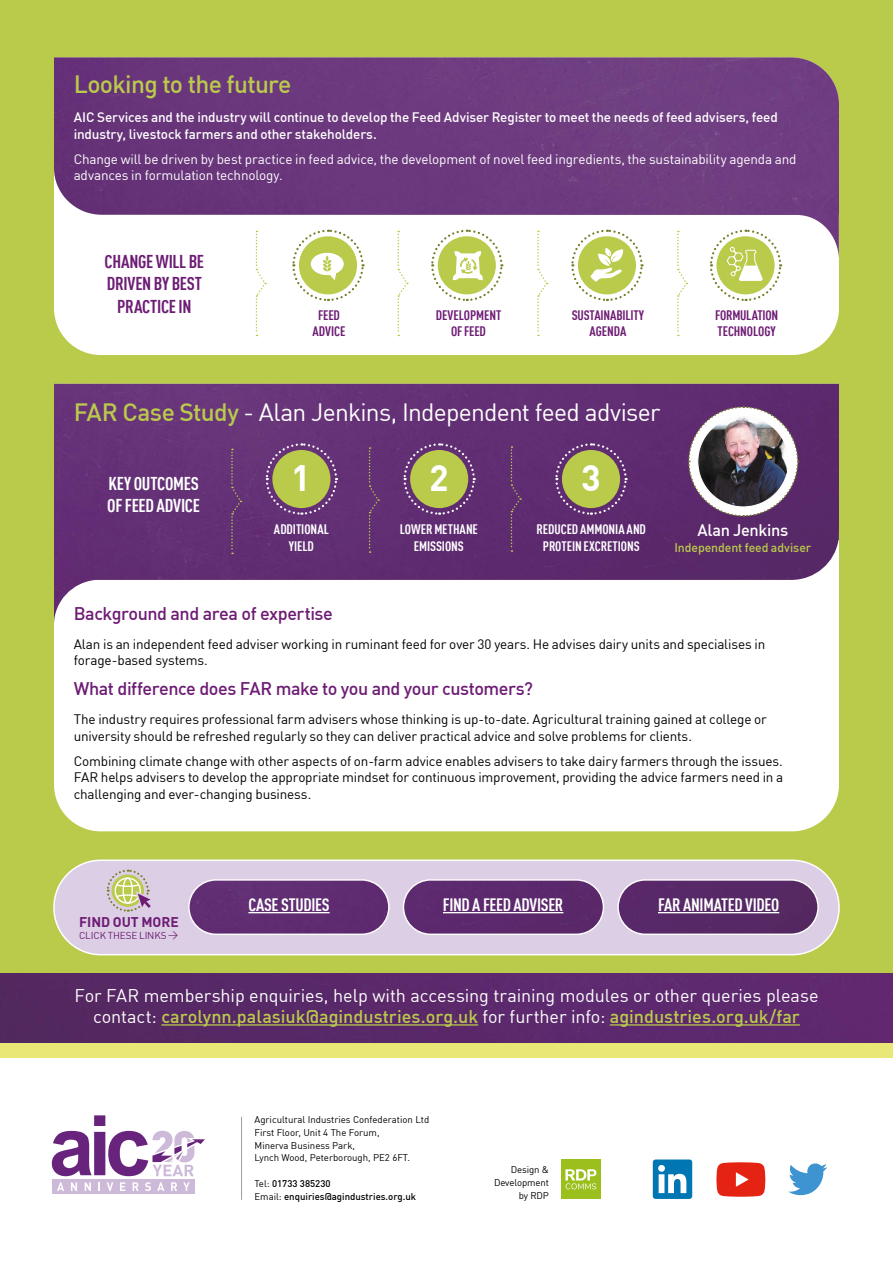
<style>
.page{position:relative;width:893px;height:1263px;background:#fff}
.page>*{position:absolute;margin:0;border:0;box-sizing:border-box;transform-origin:0 0}
.t1{font:700 36px "DINOT";color:#fff}
.t2{font:24.6px "DINOT";letter-spacing:-.03em;color:#fff}
.t3{font:500 24.6px "DINOT";letter-spacing:-.03em;color:#baca4b}
.t4{font:700 condensed 18.15px/22.2px "DINOT";letter-spacing:-.02em;color:#6d1c74;text-align:center}
.t5{font:700 condensed 18.15px/22.2px "DINOT";letter-spacing:-.015em;color:#fff}
.t6{font:18px/21px "DINOT";letter-spacing:-.005em;color:#fff;text-align:center}
.t7{font:500 18px "DINOT";letter-spacing:-.025em;color:#6d1c74}
.t8{font:700 condensed 17.55px "DINOT";letter-spacing:-.02em;color:#fff}
.t9{font:500 16.35px "DINOT";letter-spacing:-.02em;color:#fff}
.t10{font:700 13.8px "DINOT";letter-spacing:-.005em;color:#6d1c74}
.t11{font:13.5px/16.5px "DINOT";letter-spacing:-.015em;color:#000}
.t12{font:500 13.5px/16.5px "DINOT";letter-spacing:-.01em;color:#fff}
.t13{font:13.5px/16.5px "DINOT";letter-spacing:-.015em;color:#fff}
.t14{font:700 condensed 13.5px/16.5px "DINOT";letter-spacing:-.005em;color:#fff;text-align:center}
.t15{font:700 condensed 13.5px/16.5px "DINOT";letter-spacing:-.01em;color:#6d1c74;text-align:center}
.t16{font:500 12.3px "DINOT";letter-spacing:-.005em;color:#baca4b}
.t17{font:9.9px "DINOT";letter-spacing:-.015em;color:#6d1c74}
.t18{font:9.6px/12.8px "DINOT";color:#000}
.t19{font:500 9.6px/12.8px "DINOT";color:#000}
.s1{font-weight:500;color:#baca4b}
.s2{font-weight:400}
</style>
<div class="page">
<div style="left:0;top:0;width:893px;height:1057px;background:#baca4b"></div>
<div style="left:54px;top:860px;width:785px;height:95px;background:#dccee4;border-radius:47px"></div>
<div style="left:53px;top:859px;width:787px;height:96px;border:2px solid #fff;border-radius:47px"></div>
<img style="left:0;top:974px;width:893px;height:69px">
<hr style="left:161px;top:1024px;width:317px;height:1px;background:#baca4b">
<hr style="left:610px;top:1024px;width:190px;height:1px;background:#baca4b">
<div style="left:0;top:1043px;width:893px;height:15px;background:#e9e776"></div>
<div style="left:54px;top:64px;width:785px;height:291px;background:#fff;border-radius:47px"></div>
<img style="left:54px;top:57px;width:785px;height:201px">
<svg style="left:255px;top:231px;width:11px;height:105px"></svg>
<svg style="left:397px;top:231px;width:11px;height:105px"></svg>
<svg style="left:537px;top:231px;width:11px;height:105px"></svg>
<svg style="left:677px;top:231px;width:11px;height:105px"></svg>
<svg style="left:709px;top:228px;width:73px;height:73px"></svg>
<svg style="left:291px;top:228px;width:74px;height:74px"></svg>
<svg style="left:430px;top:228px;width:74px;height:74px"></svg>
<svg style="left:570px;top:228px;width:74px;height:74px"></svg>
<div style="left:54px;top:487px;width:785px;height:344px;background:#fff;border-radius:47px"></div>
<img style="left:54px;top:384px;width:785px;height:238px">
<svg style="left:687px;top:405px;width:112px;height:113px;background:#a388a9"></svg>
<img style="left:698px;top:416px;width:91px;height:91px;border-radius:45px">
<svg style="left:231px;top:449px;width:11px;height:105px"></svg>
<svg style="left:402px;top:442px;width:74px;height:74px;background:#6c3d7b"></svg>
<div style="left:410px;top:450px;width:58px;height:58px;background:#baca4b;border-radius:50%"></div>
<svg style="left:264px;top:442px;width:74px;height:74px;background:#70417f"></svg>
<div style="left:272px;top:450px;width:58px;height:58px;background:#baca4b;border-radius:50%"></div>
<svg style="left:368px;top:447px;width:11px;height:106px"></svg>
<svg style="left:510px;top:446px;width:11px;height:106px"></svg>
<svg style="left:554px;top:442px;width:74px;height:74px;background:#6a3b79"></svg>
<div style="left:562px;top:450px;width:58px;height:58px;background:#baca4b;border-radius:50%"></div>
<div style="left:189px;top:880px;width:200px;height:54px;background:#602d72;border-radius:27px"></div>
<div style="left:188px;top:879px;width:202px;height:56px;border:1px solid #fff;border-radius:27px"></div>
<div style="left:403px;top:880px;width:200px;height:54px;background:#5c296e;border-radius:27px"></div>
<div style="left:403px;top:879px;width:201px;height:56px;border:1px solid #fff;border-radius:27px"></div>
<div style="left:618px;top:880px;width:200px;height:54px;background:#562866;border-radius:27px"></div>
<div style="left:617px;top:879px;width:202px;height:56px;border:1px solid #fff;border-radius:27px"></div>
<hr style="left:443px;top:912px;width:120px;height:1px;background:#fff">
<hr style="left:248px;top:912px;width:82px;height:1px;background:#fff">
<hr style="left:658px;top:912px;width:121px;height:1px;background:#fff">
<hr style="left:241px;top:1117px;width:1px;height:83px;background:#9d9d9c">
<svg style="left:716px;top:1162px;width:49px;height:35px;background:#e74032"></svg>
<svg style="left:788px;top:1163px;width:39px;height:32px"></svg>
<div style="left:653px;top:1159px;width:39px;height:40px;background:#0076b3;border-radius:3px"></div>
<svg style="left:658px;top:1165px;width:28px;height:28px"></svg>
<div style="left:561px;top:1159px;width:40px;height:40px;background:#9bc01d"></div>
<svg style="left:565px;top:1169px;width:31px;height:20px"></svg>
<svg style="left:106px;top:869px;width:45px;height:43px"></svg>
<div style="left:52px;top:1179px;width:143px;height:15px;background:#cdbad9"></div>
<svg style="left:57px;top:1182px;width:7px;height:9px"></svg>
<svg style="left:71px;top:1182px;width:6px;height:9px"></svg>
<svg style="left:85px;top:1182px;width:6px;height:9px"></svg>
<svg style="left:98px;top:1182px;width:2px;height:9px"></svg>
<svg style="left:107px;top:1182px;width:6px;height:9px"></svg>
<svg style="left:120px;top:1182px;width:5px;height:9px"></svg>
<svg style="left:133px;top:1182px;width:6px;height:9px"></svg>
<svg style="left:145px;top:1182px;width:6px;height:9px"></svg>
<svg style="left:157px;top:1182px;width:7px;height:9px"></svg>
<svg style="left:171px;top:1182px;width:6px;height:9px"></svg>
<svg style="left:183px;top:1182px;width:7px;height:9px"></svg>
<svg style="left:52px;top:1115px;width:153px;height:61px"></svg>
<h2 class="t3" style="left:74px;top:69px;width:219px">Looking to the future</h2>
<p class="t12" style="left:74px;top:109px;width:706px">AIC Services and the industry will continue to develop the Feed Adviser Register to meet the needs of feed advisers, feed industry, livestock farmers and other stakeholders.</p>
<p class="t13" style="left:74px;top:151px;width:724px">Change will be driven by best practice in feed advice, the development of novel feed ingredients, the sustainability agenda and advances in formulation technology.</p>
<h3 class="t4" style="left:105px;top:250px;width:101px">CHANGE WILL BE<br>DRIVEN BY BEST<br>PRACTICE IN</h3>
<p class="t15" style="left:313px;top:306px;width:35px">FEED<br>ADVICE</p>
<p class="t15" style="left:436px;top:306px;width:67px">DEVELOPMENT<br>OF FEED</p>
<p class="t15" style="left:572px;top:306px;width:74px">SUSTAINABILITY<br>AGENDA</p>
<p class="t15" style="left:715px;top:306px;width:65px;text-align:left">FORMULATION<br>TECHNOLOGY</p>
<h2 class="t2" style="left:74px;top:396px;width:588px"><span class="s1">FAR Case Study</span> - Alan Jenkins, Independent feed adviser</h2>
<h3 class="t5" style="left:107px;top:472px;width:94px">KEY OUTCOMES<br>OF FEED ADVICE</h3>
<h1 class="t1" style="left:291px;top:454px;width:21px">1</h1>
<h1 class="t1" style="left:429px;top:454px;width:21px">2</h1>
<h1 class="t1" style="left:581px;top:454px;width:21px">3</h1>
<p class="t14" style="left:274px;top:521px;width:56px">ADDITIONAL<br>YIELD</p>
<p class="t14" style="left:400px;top:521px;width:80px">LOWER METHANE<br>EMISSIONS</p>
<p class="t14" style="left:537px;top:521px;width:111px">REDUCED AMMONIA AND<br>PROTEIN EXCRETIONS</p>
<p class="t9" style="left:697px;top:519px;width:92px">Alan Jenkins</p>
<p class="t16" style="left:674px;top:540px;width:138px">Independent feed adviser</p>
<h3 class="t7" style="left:74px;top:602px;width:261px">Background and area of expertise</h3>
<p class="t11" style="left:74px;top:636px;width:693px">Alan is an independent feed adviser working in ruminant feed for over 30 years. He advises dairy units and specialises in forage-based systems.</p>
<h3 class="t7" style="left:74px;top:677px;width:461px">What difference does FAR make to you and your customers?</h3>
<p class="t11" style="left:74px;top:711px;width:695px">The industry requires professional farm advisers whose thinking is up-to-date. Agricultural training gained at college or university should be refreshed regularly so they can deliver practical advice and solve problems for clients.</p>
<p class="t11" style="left:74px;top:752px;width:711px;text-align:justify">Combining climate change with other aspects of on-farm advice enables advisers to take dairy farmers through the issues.<br>FAR helps advisers to develop the appropriate mindset for continuous improvement, providing the advice farmers need in a challenging and ever-changing business.</p>
<p class="t10" style="left:79px;top:912px;width:101px">FIND OUT MORE</p>
<p class="t17" style="left:79px;top:929px;width:101px">CLICK THESE LINKS →</p>
<p class="t8" style="left:248px;top:894px;width:83px">CASE STUDIES</p>
<p class="t8" style="left:443px;top:894px;width:122px">FIND A FEED ADVISER</p>
<p class="t8" style="left:658px;top:894px;width:123px">FAR ANIMATED VIDEO</p>
<h3 class="t6" style="left:74px;top:985px;width:746px">For FAR membership enquiries, help with accessing training modules or other queries please contact: <span class="s1">carolynn.palasiuk@agindustries.org.uk</span> for further info: <span class="s1">agindustries.org.uk/far</span></h3>
<p class="t18" style="left:254px;top:1113px;width:176px">Agricultural Industries Confederation Ltd First Floor, Unit 4 The Forum,<br>Minerva Business Park,<br>Lynch Wood, Peterborough, PE2 6FT.</p>
<p class="t19" style="left:254px;top:1177px;width:163px"><span class="s2">Tel:</span> 01733 385230<br><span class="s2">Email:</span> enquiries@agindustries.org.uk</p>
<p class="t18" style="left:494px;top:1163px;width:56px;text-align:right">Design &amp;<br>Development by RDP</p>
</div>
